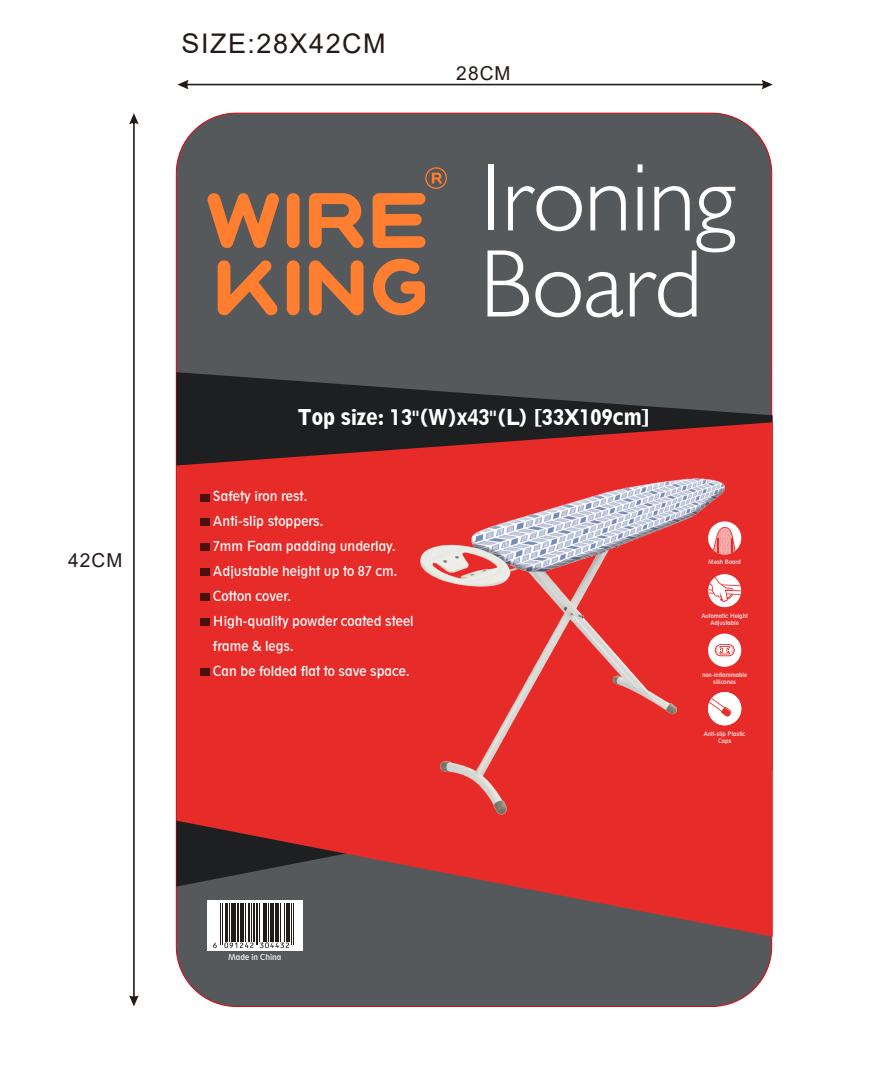
<style>
.page{position:relative;width:871px;height:1070px;background:#fff}
.page>*{position:absolute;margin:0;border:0;box-sizing:border-box;transform-origin:0 0}
.t1{font:300 96.52px/86px "Humanist 521 BT";color:#fff}
.t2{font:27px "Arial";letter-spacing:.055em;color:#231916}
.t3{font:800 condensed 20.48px "Geometric 212 BT";color:#fff}
.t4{font:19.12px "Arial";letter-spacing:.055em;color:#231916}
.t5{font:condensed 12.9px/25px "Geometric 212 BT";color:#fff}
.t6{font:condensed 7.65px "Geometric 212 BT";color:#fff}
.t7{font:condensed 5.62px/6.9px "Geometric 212 BT";color:#fff;text-align:center}
</style>
<div class="page">
<div style="left:176px;top:113px;width:596px;height:893px;background:#56595c;border-radius:60px"></div>
<svg style="left:129px;top:113px;width:10px;height:893px"></svg>
<svg style="left:177px;top:80px;width:596px;height:9px"></svg>
<svg style="left:176px;top:372px;width:597px;height:50px;fill:#1d1f21"></svg>
<svg style="left:176px;top:422px;width:597px;height:514px;background:#bc302e"></svg>
<svg style="left:373px;top:259px;width:52px;height:56px"></svg>
<div style="left:287px;top:193px;width:13px;height:55px;background:#ff7e30;border-radius:6px"></div>
<div style="left:287px;top:260px;width:13px;height:55px;background:#ff7e30;border-radius:6px"></div>
<svg style="left:309px;top:260px;width:54px;height:55px"></svg>
<svg style="left:218px;top:260px;width:60px;height:56px"></svg>
<svg style="left:207px;top:193px;width:72px;height:55px"></svg>
<svg style="left:309px;top:167px;width:138px;height:81px"></svg>
<div style="left:200px;top:494px;width:9px;height:8px;background:#4d0f0e"></div>
<div style="left:200px;top:518px;width:9px;height:8px;background:#4d0f0e"></div>
<div style="left:200px;top:543px;width:9px;height:8px;background:#4d0f0e"></div>
<div style="left:200px;top:568px;width:9px;height:8px;background:#4d0f0e"></div>
<div style="left:200px;top:593px;width:9px;height:8px;background:#4d0f0e"></div>
<div style="left:200px;top:618px;width:9px;height:7px;background:#4d0f0e"></div>
<div style="left:200px;top:667px;width:9px;height:8px;background:#4d0f0e"></div>
<img style="left:401px;top:461px;width:343px;height:370px">
<div style="left:207px;top:900px;width:95px;height:50px;background:#fff"></div>
<hr style="left:220px;top:902px;width:1px;height:39px;background:#231916">
<hr style="left:222px;top:902px;width:1px;height:39px;background:#231916">
<hr style="left:225px;top:902px;width:1px;height:39px;background:#231916">
<hr style="left:227px;top:902px;width:1px;height:39px;background:#231916">
<hr style="left:229px;top:902px;width:1px;height:39px;background:#231916">
<hr style="left:231px;top:902px;width:2px;height:39px;background:#231916">
<hr style="left:234px;top:902px;width:2px;height:39px;background:#231916">
<hr style="left:237px;top:902px;width:2px;height:39px;background:#231916">
<hr style="left:240px;top:902px;width:2px;height:39px;background:#231916">
<hr style="left:243px;top:902px;width:1px;height:39px;background:#231916">
<hr style="left:245px;top:902px;width:1px;height:39px;background:#231916">
<hr style="left:248px;top:902px;width:2px;height:39px;background:#231916">
<hr style="left:251px;top:902px;width:1px;height:39px;background:#231916">
<hr style="left:253px;top:902px;width:2px;height:39px;background:#231916">
<hr style="left:256px;top:902px;width:1px;height:39px;background:#231916">
<hr style="left:257px;top:902px;width:1px;height:39px;background:#231916">
<hr style="left:259px;top:902px;width:1px;height:39px;background:#231916">
<hr style="left:263px;top:902px;width:1px;height:39px;background:#231916">
<hr style="left:264px;top:902px;width:3px;height:39px;background:#231916">
<hr style="left:268px;top:902px;width:1px;height:39px;background:#231916">
<hr style="left:270px;top:902px;width:1px;height:39px;background:#231916">
<hr style="left:271px;top:902px;width:3px;height:39px;background:#231916">
<hr style="left:275px;top:902px;width:1px;height:39px;background:#231916">
<hr style="left:277px;top:902px;width:2px;height:39px;background:#231916">
<hr style="left:281px;top:902px;width:1px;height:39px;background:#231916">
<hr style="left:284px;top:902px;width:1px;height:39px;background:#231916">
<hr style="left:286px;top:902px;width:1px;height:39px;background:#231916">
<hr style="left:288px;top:902px;width:2px;height:39px;background:#231916">
<hr style="left:291px;top:902px;width:1px;height:39px;background:#231916">
<hr style="left:293px;top:902px;width:1px;height:39px;background:#231916">
<svg style="left:213px;top:941px;width:81px;height:7px"></svg>
<h3 class="t4" style="left:68px;top:547px;width:56px">42CM</h3>
<h2 class="t2" style="left:181px;top:25px;width:206px">SIZE:28X42CM</h2>
<h3 class="t4" style="left:456px;top:60px;width:56px">28CM</h3>
<h1 class="t1" style="left:480px;top:153px;width:257px">Ironing<br>Board</h1>
<h3 class="t3" style="left:297px;top:404px;width:354px">Top size: 13''(W)x43''(L) [33X109cm]</h3>
<p class="t5" style="left:213px;top:483px;width:202px">Safety iron rest.<br>Anti-slip stoppers.<br>7mm Foam padding underlay.<br>Adjustable height up to 87 cm.<br>Cotton cover.<br>High-quality powder coated steel frame &amp; legs.<br>Can be folded flat to save space.</p>
<p class="t7" style="left:708px;top:558px;width:34px">Mesh Board</p>
<p class="t7" style="left:701px;top:612px;width:48px">Automatic Height<br>Adjustable</p>
<p class="t7" style="left:702px;top:671px;width:47px">non-inflammable silicones</p>
<p class="t7" style="left:704px;top:730px;width:43px">Anti-slip Plastic<br>Caps</p>
<p class="t6" style="left:228px;top:952px;width:55px">Made in China</p>
</div>
